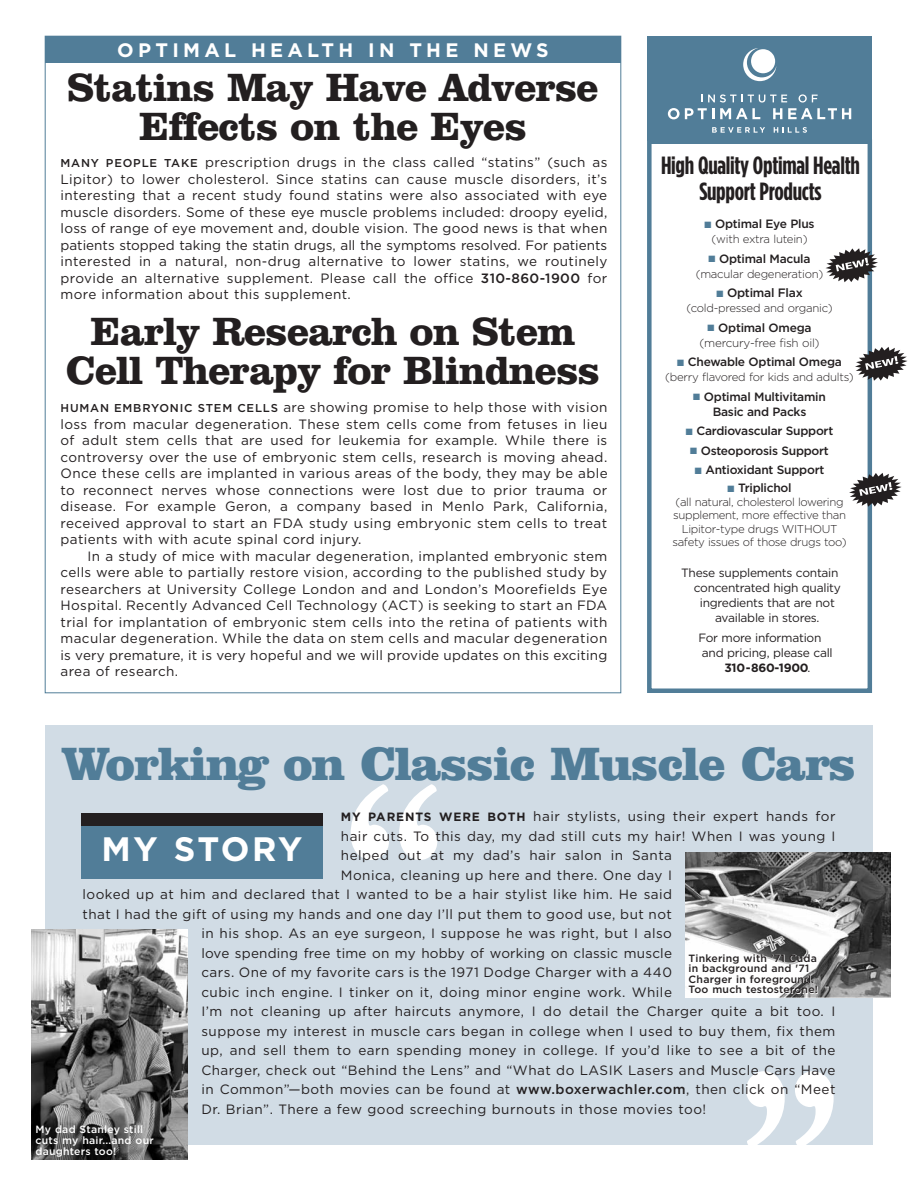
<style>
.page{position:relative;width:918px;height:1188px;background:#fff}
.page>*{position:absolute;margin:0;border:0;box-sizing:border-box;transform-origin:0 0}
.t1{font:700 237.3px "Hoefler Text";color:#fff}
.t2{font:700 235.65px "Hoefler Text";color:#fff}
.t3{font:900 48px "Clarendon BT";letter-spacing:-.02em;color:#517d98}
.t4{font:700 40.5px/39px "Clarendon BT";letter-spacing:-.025em;color:#231f20;text-align:center}
.t5{font:700 33.9px "Gotham";letter-spacing:.06em;color:#fff}
.t6{font:700 24.9px/25.5px "Gotham Condensed";letter-spacing:-.01em;color:#231f20;text-align:center}
.t7{font:700 19.5px "Gotham";letter-spacing:.22em;color:#fff}
.t8{font:13.5px/16.5px "Gotham";letter-spacing:.035em;color:#231f20;text-align:justify}
.t9{font:13.5px "Gotham";letter-spacing:.015em;color:#231f20}
.t10{font:500 12.15px "Gotham";letter-spacing:-.02em;color:#231f20}
.t11{font:500 12px/15px "Gotham";letter-spacing:-.02em;color:#231f20;text-align:center}
.t12{font:12px "Gotham";letter-spacing:-.02em;color:#231f20}
.t13{font:700 12px "Gotham";letter-spacing:-.02em;color:#231f20}
.t14{font:300 11.7px "Gotham";letter-spacing:-.02em;color:#231f20}
.t15{font:300 11.4px/13.5px "Gotham";letter-spacing:-.03em;color:#231f20;text-align:center}
.t16{font:500 10.5px/10.5px "Gotham";letter-spacing:.02em;color:#231f20}
.t17{font:500 10.5px/10.5px "Gotham";letter-spacing:.02em;color:#fff}
.s1{font-weight:500;font-size:11.4px}
.s2{font-weight:500}
.s3{color:#517d98}
.s4{font-weight:400}
.s5{font-weight:700;font-size:12px}
</style>
<div class="page">
<div style="left:647px;top:36px;width:225px;height:105px;background:#517d98"></div>
<svg style="left:743px;top:48px;width:33px;height:33px"></svg>
<svg style="left:668px;top:94px;width:183px;height:25px"></svg>
<svg style="left:712px;top:127px;width:53px;height:6px"></svg>
<svg style="left:774px;top:127px;width:33px;height:6px"></svg>
<div style="left:647px;top:140px;width:225px;height:553px;border:4px solid #517d98"></div>
<svg style="left:855px;top:347px;width:53px;height:34px"></svg>
<svg style="left:849px;top:473px;width:53px;height:34px"></svg>
<svg style="left:826px;top:248px;width:52px;height:34px"></svg>
<div style="left:45px;top:725px;width:828px;height:419px;background:#d1dce5"></div>
<div style="left:81px;top:820px;width:242px;height:59px;background:#517d98"></div>
<div style="left:81px;top:813px;width:242px;height:12px;background:#231f20"></div>
<img style="left:686px;top:853px;width:204px;height:145px">
<img style="left:31px;top:929px;width:157px;height:230px">
<div style="left:45px;top:36px;width:576px;height:27px;background:#517d98"></div>
<h3 class="t7" style="left:117px;top:42px;width:433px">OPTIMAL HEALTH IN THE NEWS</h3>
<h3 class="t4" style="left:67px;top:72px;width:533px">Statins May Have Adverse<br>Effects on the Eyes</h3>
<p class="t8" style="left:61px;top:155px;width:548px"><span class="s1">MANY PEOPLE TAKE</span> prescription drugs in the class called “statins” (such as Lipitor) to lower cholesterol. Since statins can cause muscle disorders, it’s interesting that a recent study found statins were also associated with eye muscle disorders. Some of these eye muscle problems included: droopy eyelid, loss of range of eye movement and, double vision. The good news is that when patients stopped taking the statin drugs, all the symptoms resolved. For patients interested in a natural, non-drug alternative to lower statins, we routinely provide an alternative supplement. Please call the office <span class="s2">310-860-1900</span> for more information about this supplement.</p>
<h3 class="t6" style="left:661px;top:154px;width:200px">High Quality Optimal Health<br>Support Products</h3>
<p class="t11" style="left:705px;top:218px;width:111px"><span class="s3">■</span> Optimal Eye Plus</p>
<p class="t15" style="left:712px;top:233px;width:98px">(with extra lutein)</p>
<p class="t11" style="left:709px;top:252px;width:103px"><span class="s3">■</span> Optimal Macula</p>
<p class="t15" style="left:696px;top:268px;width:129px">(macular degeneration)</p>
<p class="t10" style="left:716px;top:289px;width:88px"><span class="s3">■</span> Optimal Flax</p>
<p class="t15" style="left:686px;top:302px;width:148px">(cold-pressed and organic)</p>
<p class="t11" style="left:708px;top:321px;width:105px"><span class="s3">■</span> Optimal Omega</p>
<p class="t14" style="left:699px;top:338px;width:122px">(mercury-free fish oil)</p>
<p class="t11" style="left:677px;top:356px;width:166px"><span class="s3">■</span> Chewable Optimal Omega</p>
<p class="t15" style="left:665px;top:371px;width:190px">(berry flavored for kids and adults)</p>
<p class="t11" style="left:693px;top:390px;width:134px"><span class="s3">■</span> Optimal Multivitamin<br>Basic and Packs</p>
<p class="t11" style="left:686px;top:425px;width:149px"><span class="s3">■</span> Cardiovascular Support</p>
<p class="t11" style="left:690px;top:444px;width:140px"><span class="s3">■</span> Osteoporosis Support</p>
<p class="t11" style="left:695px;top:464px;width:131px"><span class="s3">■</span> Antioxidant Support</p>
<p class="t11" style="left:728px;top:482px;width:66px"><span class="s3">■</span> Triplichol</p>
<p class="t15" style="left:672px;top:496px;width:176px">(all natural, cholesterol lowering supplement, more effective than<br>Lipitor-type drugs WITHOUT safety issues of those drugs too)</p>
<p class="t12" style="left:681px;top:568px;width:159px">These supplements contain</p>
<p class="t12" style="left:694px;top:583px;width:149px">concentrated high quality</p>
<p class="t12" style="left:700px;top:598px;width:137px">ingredients that are not</p>
<p class="t12" style="left:715px;top:613px;width:106px">available in stores.</p>
<p class="t12" style="left:698px;top:633px;width:125px">For more information</p>
<p class="t12" style="left:702px;top:648px;width:132px">and pricing, please call</p>
<p class="t13" style="left:724px;top:663px;width:88px">310-860-1900<span class="s4">.</span></p>
<h3 class="t4" style="left:66px;top:316px;width:536px">Early Research on Stem<br>Cell Therapy for Blindness</h3>
<p class="t8" style="left:61px;top:400px;width:549px"><span class="s1">HUMAN EMBRYONIC STEM CELLS</span> are showing promise to help those with vision loss from macular degeneration. These stem cells come from fetuses in lieu of adult stem cells that are used for leukemia for example. While there is controversy over the use of embryonic stem cells, research is moving ahead.<br>Once these cells are implanted in various areas of the body, they may be able to reconnect nerves whose connections were lost due to prior trauma or disease. For example Geron, a company based in Menlo Park, California, received approval to start an FDA study using embryonic stem cells to treat patients with with acute spinal cord injury.</p>
<p class="t8" style="left:61px;top:549px;width:548px;text-indent:27px">In a study of mice with macular degeneration, implanted embryonic stem cells were able to partially restore vision, according to the published study by researchers at University College London and and London’s Moorefields Eye Hospital. Recently Advanced Cell Technology (ACT) is seeking to start an FDA trial for implantation of embryonic stem cells into the retina of patients with macular degeneration. While the data on stem cells and macular degeneration is very premature, it is very hopeful and we will provide updates on this exciting area of research.</p>
<h3 class="t3" style="left:62px;top:748px;width:796px">Working on Classic Muscle Cars</h3>
<p class="t8" style="left:341px;top:809px;width:496px"><span class="s5">MY PARENTS WERE BOTH</span> hair stylists, using their expert hands for</p>
<p class="t8" style="left:341px;top:829px;width:496px">hair cuts. To this day, my dad still cuts my hair! When I was young I</p>
<p class="t8" style="left:341px;top:848px;width:333px">helped out at my dad’s hair salon in Santa</p>
<p class="t8" style="left:341px;top:868px;width:333px">Monica, cleaning up here and there. One day I</p>
<p class="t8" style="left:82px;top:887px;width:591px">looked up at him and declared that I wanted to be a hair stylist like him. He said</p>
<p class="t8" style="left:82px;top:907px;width:591px">that I had the gift of using my hands and one day I’ll put them to good use, but not</p>
<p class="t8" style="left:201px;top:926px;width:472px">in his shop. As an eye surgeon, I suppose he was right, but I also</p>
<p class="t9" style="left:201px;top:948px;width:472px">love spending free time on my hobby of working on classic muscle</p>
<p class="t8" style="left:201px;top:965px;width:472px">cars. One of my favorite cars is the 1971 Dodge Charger with a 440</p>
<p class="t8" style="left:201px;top:985px;width:472px">cubic inch engine. I tinker on it, doing minor engine work. While</p>
<p class="t8" style="left:201px;top:1004px;width:636px">I’m not cleaning up after haircuts anymore, I do detail the Charger quite a bit too. I</p>
<p class="t8" style="left:201px;top:1024px;width:636px">suppose my interest in muscle cars began in college when I used to buy them, fix them</p>
<p class="t8" style="left:201px;top:1043px;width:636px">up, and sell them to earn spending money in college. If you’d like to see a bit of the</p>
<p class="t8" style="left:201px;top:1063px;width:636px">Charger, check out “Behind the Lens” and “What do LASIK Lasers and Muscle Cars Have</p>
<p class="t8" style="left:201px;top:1082px;width:636px">in Common”—both movies can be found at <span class="s2">www.boxerwachler.com</span>, then click on “Meet</p>
<p class="t8" style="left:201px;top:1102px;width:506px">Dr. Brian”. There a few good screeching burnouts in those movies too!</p>
<h2 class="t2" style="left:342px;top:781px;width:106px">“</h2>
<h3 class="t5" style="left:102px;top:837px;width:202px">MY STORY</h3>
<p class="t16" style="left:689px;top:954px;width:131px">Tinkering with '71 Cuda in background and '71<br>Charger in foreground.<br>Too much testosterone!</p>
<h1 class="t1" style="left:736px;top:1066px;width:107px">”</h1>
<p class="t17" style="left:36px;top:1125px;width:120px">My dad Stanley still cuts my hair...and our daughters too!</p>
</div>
